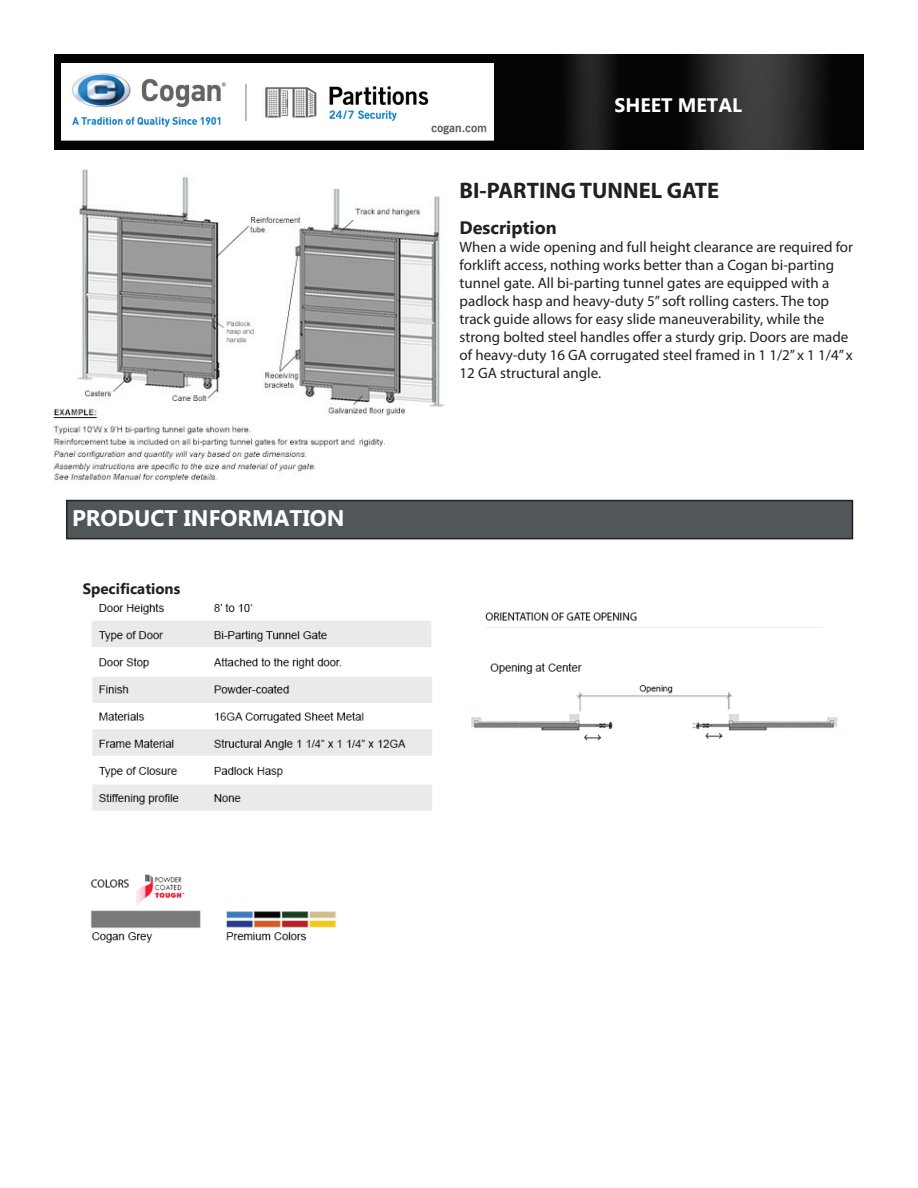
<style>
.page{position:relative;width:918px;height:1188px;background:#fff}
.page>*{position:absolute;margin:0;border:0;box-sizing:border-box;transform-origin:0 0}
.t1{font:700 22.5px "Myriad Pro";color:#231f20}
.t2{font:700 22.5px "Myanmar Text";color:#fff}
.t3{font:700 19.5px "Myanmar Text";color:#fff}
.t4{font:700 18px "Myanmar Text";color:#231f20}
.t5{font:15px/18px "Myriad Pro";color:#231f20}
.t6{font:700 15px "Myanmar Text";color:#231f20}
</style>
<div class="page">
<img style="left:54px;top:54px;width:810px;height:95px">
<div style="left:67px;top:501px;width:785px;height:38px;background:#50565a"></div>
<div style="left:66px;top:500px;width:787px;height:39px;border:2px solid #231f20"></div>
<img style="left:61px;top:63px;width:433px;height:77px">
<img style="left:53px;top:169px;width:392px;height:315px">
<img style="left:90px;top:603px;width:342px;height:340px">
<img style="left:471px;top:612px;width:367px;height:129px">
<h1 class="t2" style="left:72px;top:505px;width:274px">PRODUCT INFORMATION</h1>
<p class="t6" style="left:83px;top:580px;width:99px">Specifications</p>
<h2 class="t3" style="left:615px;top:94px;width:129px">SHEET METAL</h2>
<h1 class="t1" style="left:460px;top:176px;width:261px">BI-PARTING TUNNEL GATE</h1>
<p class="t4" style="left:460px;top:218px;width:99px">Description</p>
<p class="t5" style="left:460px;top:238px;width:395px">When a wide opening and full height clearance are required for forklift access, nothing works better than a Cogan bi-parting tunnel gate. All bi-parting tunnel gates are equipped with a padlock hasp and heavy-duty 5” soft rolling casters. The top track guide allows for easy slide maneuverability, while the strong bolted steel handles offer a sturdy grip. Doors are made of heavy-duty 16 GA corrugated steel framed in 1 1/2” x 1 1/4” x 12 GA structural angle.</p>
</div>
